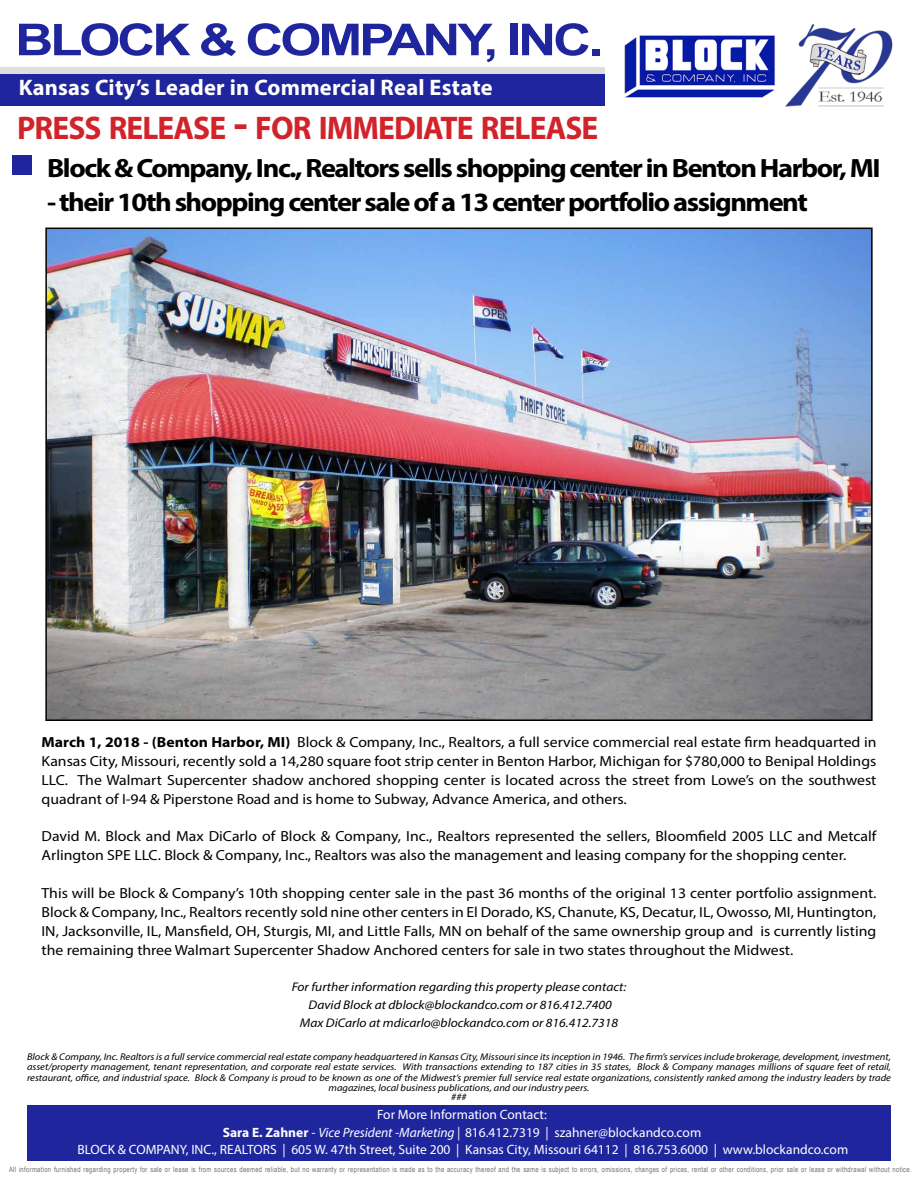
<style>
.page{position:relative;width:918px;height:1188px;background:#fff}
.page>*{position:absolute;margin:0;border:0;box-sizing:border-box;transform-origin:0 0}
.t1{font:700 44.1px "Arial";letter-spacing:-.06em;color:#1f269d;scale:1.2 1}
.t2{font:700 32.85px "Myriad Pro";letter-spacing:-.03em;color:#d2232a;scale:.96 1}
.t3{font:700 26.55px "Myriad Pro";letter-spacing:-.05em;color:#000;scale:1.08 1}
.t4{font:700 22.5px "Myriad Pro";letter-spacing:.01em;color:#fff}
.t5{font:14.7px/18.9px "Myriad Pro";color:#000;text-align:justify;scale:1.08 1}
.t6{font:13.5px/18px "Myriad Pro";color:#fff;text-align:center}
.t7{font:italic 12.6px/18px "Myriad Pro";color:#000;text-align:center;scale:1.08 1}
.t8{font:italic 9.75px/10.5px "Myriad Pro";color:#000;text-align:center;scale:1.08 1}
.t9{font:7.5px "Arial Narrow";letter-spacing:.045em;color:#717071;scale:.95 1}
.s1{font-size:46.8px}
.s2{font-weight:700}
.s3{font-style:italic}
</style>
<div class="page">
<div style="left:0;top:71px;width:605px;height:35px;background:#1f269d"></div>
<div style="left:0;top:67px;width:605px;height:6px;background:#dedede"></div>
<div style="left:27px;top:1106px;width:864px;height:55px;background:#1f269d"></div>
<div style="left:13px;top:156px;width:19px;height:19px;background:#1f269d"></div>
<img style="left:624px;top:24px;width:269px;height:83px">
<img style="left:48px;top:231px;width:822px;height:487px">
<h1 class="t1" style="left:15px;top:10px;width:491px">BLOCK &amp; COMPANY, INC.</h1>
<h3 class="t4" style="left:19px;top:73px;width:475px">Kansas City’s Leader in Commercial Real Estate</h3>
<h2 class="t2" style="left:17px;top:106px;width:607px">PRESS RELEASE <span class="s1">-</span> FOR IMMEDIATE RELEASE</h2>
<h3 class="t3" style="left:47px;top:151px;width:773px">Block &amp; Company, Inc., Realtors sells shopping center in Benton Harbor, MI</h3>
<h3 class="t3" style="left:47px;top:185px;width:706px">- their 10th shopping center sale of a 13 center portfolio assignment</h3>
<p class="t5" style="left:42px;top:732px;width:775px"><span class="s2">March 1, 2018 - (Benton Harbor, MI)</span> Block &amp; Company, Inc., Realtors, a full service commercial real estate firm headquarted in Kansas City, Missouri, recently sold a 14,280 square foot strip center in Benton Harbor, Michigan for $780,000 to Benipal Holdings LLC. The Walmart Supercenter shadow anchored shopping center is located across the street from Lowe’s on the southwest quadrant of I-94 &amp; Piperstone Road and is home to Subway, Advance America, and others.</p>
<p class="t5" style="left:42px;top:827px;width:775px">David M. Block and Max DiCarlo of Block &amp; Company, Inc., Realtors represented the sellers, Bloomfield 2005 LLC and Metcalf<br>Arlington SPE LLC. Block &amp; Company, Inc., Realtors was also the management and leasing company for the shopping center.</p>
<p class="t5" style="left:42px;top:884px;width:775px">This will be Block &amp; Company’s 10th shopping center sale in the past 36 months of the original 13 center portfolio assignment.<br>Block &amp; Company, Inc., Realtors recently sold nine other centers in El Dorado, KS, Chanute, KS, Decatur, IL, Owosso, MI, Huntington, IN, Jacksonville, IL, Mansfield, OH, Sturgis, MI, and Little Falls, MN on behalf of the same ownership group and is currently listing the remaining three Walmart Supercenter Shadow Anchored centers for sale in two states throughout the Midwest.</p>
<p class="t7" style="left:292px;top:977px;width:311px">For further information regarding this property please contact:<br>David Block at dblock@blockandco.com or 816.412.7400<br>Max DiCarlo at mdicarlo@blockandco.com or 816.412.7318</p>
<p class="t8" style="left:27px;top:1051px;width:802px">Block &amp; Company, Inc. Realtors is a full service commercial real estate company headquartered in Kansas City, Missouri since its inception in 1946. The firm’s services include brokerage, development, investment, asset/property management, tenant representation, and corporate real estate services. With transactions extending to 187 cities in 35 states, Block &amp; Company manages millions of square feet of retail, restaurant, office, and industrial space. Block &amp; Company is proud to be known as one of the Midwest’s premier full service real estate organizations, consistently ranked among the industry leaders by trade magazines, local business publications, and our industry peers.</p>
<p class="t8" style="left:451px;top:1092px;width:16px">###</p>
<p class="t6" style="left:223px;top:1105px;width:480px">For More Information Contact:<br><span class="s2">Sara E. Zahner</span> - <span class="s3">Vice President -Marketing |</span> 816.412.7319 | szahner@blockandco.com</p>
<p class="t6" style="left:77px;top:1140px;width:772px">BLOCK &amp; COMPANY, INC., REALTORS | 605 W. 47th Street, Suite 200 | Kansas City, Missouri 64112 | 816.753.6000 | www.blockandco.com</p>
<p class="t9" style="left:9px;top:1164px;width:952px">All information furnished regarding property for sale or lease is from sources deemed reliable, but no warranty or representation is made as to the accuracy thereof and the same is subject to errors, omissions, changes of prices, rental or other conditions, prior sale or lease or withdrawal without notice.</p>
</div>
